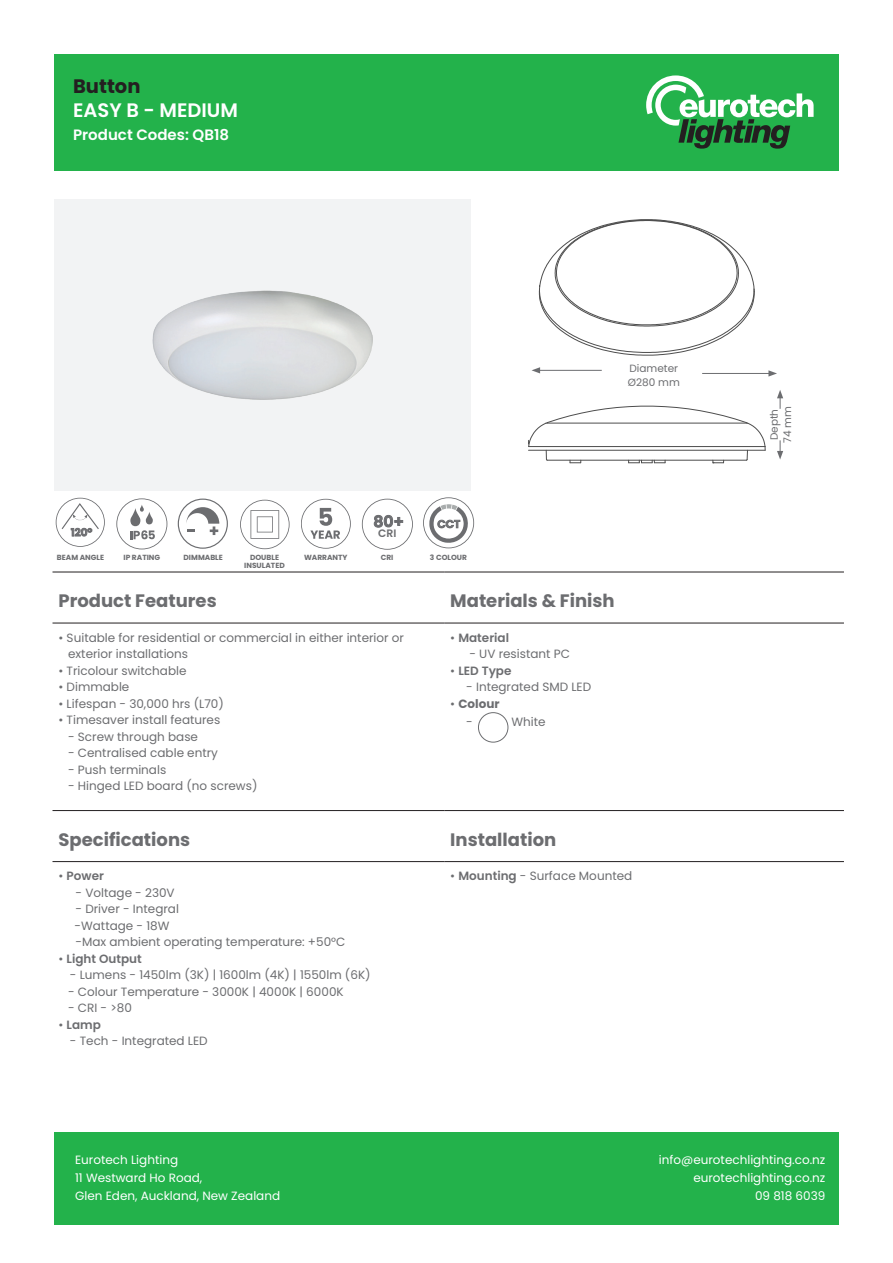
<style>
.page{position:relative;width:893px;height:1263px;background:#fff}
.page>*{position:absolute;margin:0;border:0;box-sizing:border-box;transform-origin:0 0}
.t1{font:600 19.5px "Poppins";color:#fff}
.t2{font:700 19.5px "Poppins";color:#231f20}
.t3{font:700 18px "Poppins";color:#6c6d70}
.t4{font:600 15.6px "Poppins";color:#6c6d70}
.t5{font:600 15px "Poppins";color:#fff}
.t6{font:12px/16.5px "Poppins";color:#6c6d70}
.t7{font:12px/18px "Poppins";color:#fff}
.t8{font:600 12px "Poppins";color:#6c6d70}
.t9{font:700 12px "Poppins";color:#6c6d70}
.t10{font:600 10.8px "Poppins";color:#6c6d70}
.t11{font:10.5px/13.5px "Poppins";color:#6c6d70}
.t12{font:600 10.5px "Poppins";color:#6c6d70}
.Icon_Labels{font:700 7.5px "Poppins";color:#6c6d70}
.s1{font-weight:400}
.s2{font-weight:600}
</style>
<div class="page">
<div style="left:54px;top:54px;width:785px;height:116px;background:#23b24b"></div>
<div style="left:54px;top:1132px;width:785px;height:93px;background:#23b24b"></div>
<svg style="left:646px;top:75px;width:168px;height:74px"></svg>
<div style="left:54px;top:199px;width:417px;height:292px;background:#f2f3f4"></div>
<div style="left:478px;top:712px;width:30px;height:30px;border:1px solid #6c6d70;border-radius:50%"></div>
<hr style="left:538px;top:370px;width:64px;height:1px;background:#6c6d70">
<svg style="left:531px;top:367px;width:9px;height:6px"></svg>
<hr style="left:702px;top:373px;width:69px;height:1px;background:#6c6d70">
<svg style="left:768px;top:370px;width:9px;height:7px"></svg>
<svg style="left:777px;top:440px;width:6px;height:19px"></svg>
<svg style="left:777px;top:390px;width:6px;height:19px"></svg>
<svg style="left:178px;top:499px;width:50px;height:50px"></svg>
<svg style="left:528px;top:406px;width:238px;height:57px"></svg>
<svg style="left:539px;top:219px;width:216px;height:136px"></svg>
<hr style="left:53px;top:572px;width:391px;height:1px;background:#231f20">
<hr style="left:444px;top:572px;width:400px;height:1px;background:#231f20">
<hr style="left:53px;top:623px;width:391px;height:1px;background:#231f20">
<hr style="left:444px;top:623px;width:400px;height:1px;background:#231f20">
<hr style="left:53px;top:810px;width:391px;height:1px;background:#231f20">
<hr style="left:444px;top:810px;width:400px;height:1px;background:#231f20">
<hr style="left:53px;top:861px;width:391px;height:1px;background:#231f20">
<hr style="left:444px;top:861px;width:400px;height:1px;background:#231f20">
<img style="left:153px;top:291px;width:219px;height:108px">
<svg style="left:423px;top:497px;width:51px;height:51px"></svg>
<svg style="left:362px;top:499px;width:51px;height:51px"></svg>
<svg style="left:301px;top:499px;width:50px;height:50px"></svg>
<svg style="left:240px;top:500px;width:50px;height:49px"></svg>
<svg style="left:56px;top:498px;width:49px;height:49px"></svg>
<svg style="left:116px;top:498px;width:51px;height:51px"></svg>
<p class="t2" style="left:73px;top:74px;width:69px">Button</p>
<p class="t1" style="left:73px;top:99px;width:166px">EASY B - MEDIUM</p>
<p class="t5" style="left:73px;top:126px;width:157px">Product Codes: QB18</p>
<p class="t11" style="left:629px;top:362px;width:50px">Diameter</p>
<p class="t11" style="left:628px;top:375px;width:53px">Ø280 mm</p>
<p class="t4" style="left:373px;top:512px;width:32px">80+</p>
<p class="t10" style="left:437px;top:518px;width:24px">CCT</p>
<p class="t12" style="left:71px;top:526px;width:18px">120</p>
<p class="t10" style="left:378px;top:526px;width:20px">CRI</p>
<p class="Icon_Labels" style="left:57px;top:553px;width:49px">BEAM ANGLE</p>
<p class="Icon_Labels" style="left:124px;top:553px;width:38px">IP RATING</p>
<p class="Icon_Labels" style="left:184px;top:553px;width:41px">DIMMABLE</p>
<p class="Icon_Labels" style="left:250px;top:553px;width:30px">DOUBLE</p>
<p class="Icon_Labels" style="left:244px;top:561px;width:42px">INSULATED</p>
<p class="Icon_Labels" style="left:304px;top:553px;width:45px">WARRANTY</p>
<p class="Icon_Labels" style="left:381px;top:553px;width:14px">CRI</p>
<p class="Icon_Labels" style="left:430px;top:553px;width:39px">3 COLOUR</p>
<p class="t3" style="left:59px;top:590px;width:160px">Product Features</p>
<p class="t3" style="left:450px;top:590px;width:166px">Materials &amp; Finish</p>
<p class="t6" style="left:59px;top:629px;width:347px">• Suitable for residential or commercial in either interior or</p>
<p class="t6" style="left:68px;top:646px;width:122px">exterior installations</p>
<p class="t6" style="left:59px;top:662px;width:130px">• Tricolour switchable</p>
<p class="t6" style="left:59px;top:679px;width:72px">• Dimmable</p>
<p class="t6" style="left:59px;top:695px;width:167px">• Lifespan - 30,000 hrs (L70)</p>
<p class="t6" style="left:59px;top:712px;width:163px">• Timesaver install features</p>
<p class="t6" style="left:68px;top:728px;width:131px">- Screw through base</p>
<p class="t6" style="left:68px;top:745px;width:151px">- Centralised cable entry</p>
<p class="t6" style="left:68px;top:761px;width:100px">- Push terminals</p>
<p class="t6" style="left:68px;top:778px;width:191px">- Hinged LED board (no screws)</p>
<p class="t8" style="left:450px;top:630px;width:60px"><span class="s1">•</span> Material</p>
<p class="t6" style="left:469px;top:646px;width:102px">- UV resistant PC</p>
<p class="t8" style="left:450px;top:663px;width:63px"><span class="s1">•</span> LED Type</p>
<p class="t6" style="left:466px;top:679px;width:126px">- Integrated SMD LED</p>
<p class="t9" style="left:450px;top:696px;width:51px"><span class="s1">•</span> Colour</p>
<p class="t6" style="left:466px;top:713px;width:8px">-</p>
<p class="t6" style="left:511px;top:713px;width:36px">White</p>
<p class="t3" style="left:59px;top:829px;width:133px">Specifications</p>
<p class="t3" style="left:450px;top:829px;width:108px">Installation</p>
<p class="t8" style="left:59px;top:869px;width:47px"><span class="s1">•</span> Power</p>
<p class="t6" style="left:76px;top:884px;width:101px">- Voltage - 230V</p>
<p class="t6" style="left:75px;top:901px;width:106px">- Driver - Integral -Wattage - 18W</p>
<p class="t6" style="left:76px;top:934px;width:271px">-Max ambient operating temperature: +50°C</p>
<p class="t8" style="left:59px;top:951px;width:85px"><span class="s1">•</span> Light Output</p>
<p class="t6" style="left:70px;top:967px;width:302px">- Lumens - 1450lm (3K) | 1600lm (4K) | 1550lm (6K)</p>
<p class="t6" style="left:68px;top:983px;width:277px">- Colour Temperature - 3000K | 4000K | 6000K</p>
<p class="t6" style="left:68px;top:1000px;width:65px">- CRI - &gt;80</p>
<p class="t8" style="left:59px;top:1017px;width:44px"><span class="s1">•</span> Lamp</p>
<p class="t6" style="left:70px;top:1033px;width:139px">- Tech - Integrated LED</p>
<p class="t6" style="left:450px;top:868px;width:184px">• <span class="s2">Mounting</span> - Surface Mounted</p>
<p class="t11" style="left:767px;top:443px;width:38px;rotate:-90deg">Depth<br>74 mm</p>
<p class="t7" style="left:75px;top:1151px;width:207px">Eurotech Lighting<br>11 Westward Ho Road,<br>Glen Eden, Auckland, New Zealand</p>
<p class="t7" style="left:659px;top:1151px;width:168px;text-align:right">info@eurotechlighting.co.nz eurotechlighting.co.nz<br>09 818 6039</p>
</div>
